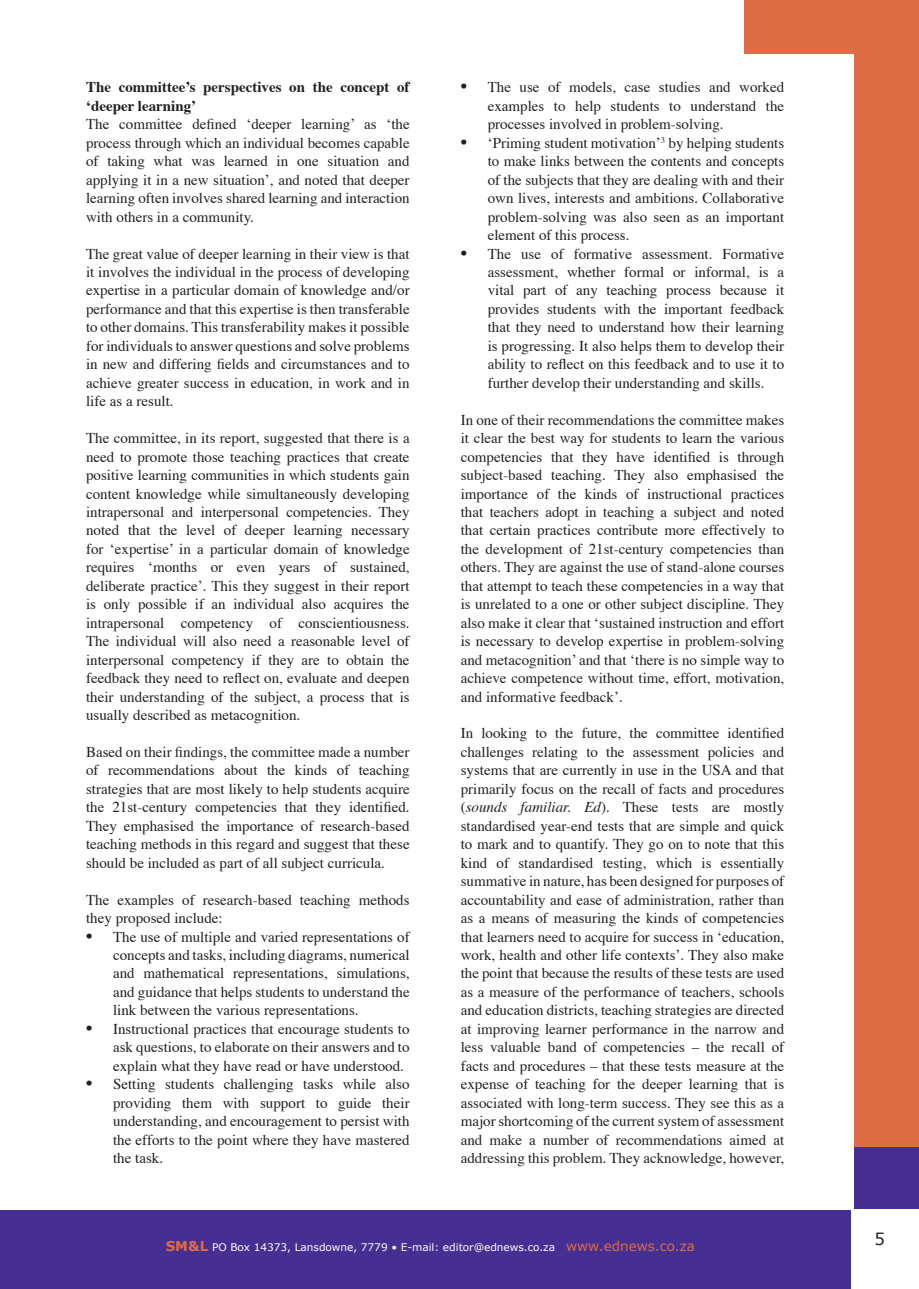
<style>
.page{position:relative;width:919px;height:1289px;background:#fff}
.page>*{position:absolute;margin:0;border:0;box-sizing:border-box;transform-origin:0 0}
.t1{font:16.5px "Verdana";color:#231f20}
.t2{font:15px/18.5px "Times";color:#231f20;text-align:justify}
.t3{font:700 15px/18.5px "Times";color:#231f20}
.t4{font:10.5px "Verdana";color:#fff}
.s1{font-size:18px}
.s2{font-style:italic}
.s3{font-weight:700;font-size:13.5px;color:#de6c45}
.s4{font-size:13.5px;color:#de6c45}
</style>
<div class="page">
<div style="left:744px;top:0;width:174px;height:1288px;background:#de6c45"></div>
<div style="left:847px;top:1147px;width:71px;height:141px;background:#452f92"></div>
<div style="left:0;top:1209px;width:918px;height:79px;background:#452f92"></div>
<div style="left:0;top:0;width:853px;height:1209px;background:#fff"></div>
<div style="left:851px;top:1209px;width:67px;height:79px;background:#fff"></div>
<div style="left:744px;top:0;width:174px;height:53px;background:#de6c45"></div>
<p class="t3" style="left:86px;top:76px;width:325px">The committee’s perspectives on the concept of ‘deeper learning’</p>
<p class="t2" style="left:86px;top:114px;width:325px">The committee defined ‘deeper learning’ as ‘the process through which an individual becomes capable of taking what was learned in one situation and applying it in a new situation’, and noted that deeper learning often involves shared learning and interaction with others in a community.</p>
<p class="t2" style="left:86px;top:243px;width:325px">The great value of deeper learning in their view is that it involves the individual in the process of developing expertise in a particular domain of knowledge and/or performance and that this expertise is then transferable to other domains. This transferability makes it possible for individuals to answer questions and solve problems in new and differing fields and circumstances and to achieve greater success in education, in work and in life as a result.</p>
<p class="t2" style="left:86px;top:427px;width:325px">The committee, in its report, suggested that there is a need to promote those teaching practices that create positive learning communities in which students gain content knowledge while simultaneously developing intrapersonal and interpersonal competencies. They noted that the level of deeper learning necessary for ‘expertise’ in a particular domain of knowledge requires ‘months or even years of sustained, deliberate practice’. This they suggest in their report is only possible if an individual also acquires the intrapersonal competency of conscientiousness.<br>The individual will also need a reasonable level of interpersonal competency if they are to obtain the feedback they need to reflect on, evaluate and deepen their understanding of the subject, a process that is usually described as metacognition.</p>
<p class="t2" style="left:86px;top:741px;width:325px">Based on their findings, the committee made a number of recommendations about the kinds of teaching strategies that are most likely to help students acquire the 21st-century competencies that they identified.<br>They emphasised the importance of research-based teaching methods in this regard and suggest that these should be included as part of all subject curricula.</p>
<p class="t2" style="left:86px;top:889px;width:325px">The examples of research-based teaching methods they proposed include:</p>
<p class="t2" style="left:113px;top:926px;width:298px;text-indent:-27px"><span class="s1">•</span> The use of multiple and varied representations of concepts and tasks, including diagrams, numerical and mathematical representations, simulations, and guidance that helps students to understand the link between the various representations.</p>
<p class="t2" style="left:113px;top:1018px;width:298px;text-indent:-27px"><span class="s1">•</span> Instructional practices that encourage students to ask questions, to elaborate on their answers and to explain what they have read or have understood.</p>
<p class="t2" style="left:113px;top:1073px;width:298px;text-indent:-27px"><span class="s1">•</span> Setting students challenging tasks while also providing them with support to guide their understanding, and encouragement to persist with the efforts to the point where they have mastered the task.</p>
<p class="t2" style="left:487px;top:77px;width:298px;text-indent:-27px"><span class="s1">•</span> The use of models, case studies and worked examples to help students to understand the processes involved in problem-solving.</p>
<p class="t2" style="left:487px;top:132px;width:298px;text-indent:-27px"><span class="s1">•</span> ‘Priming student motivation’<sup>3</sup> by helping students to make links between the contents and concepts of the subjects that they are dealing with and their own lives, interests and ambitions. Collaborative problem-solving was also seen as an important element of this process.</p>
<p class="t2" style="left:487px;top:243px;width:298px;text-indent:-27px"><span class="s1">•</span> The use of formative assessment. Formative assessment, whether formal or informal, is a vital part of any teaching process because it provides students with the important feedback that they need to understand how their learning is progressing. It also helps them to develop their ability to reflect on this feedback and to use it to further develop their understanding and skills.</p>
<p class="t2" style="left:460px;top:409px;width:325px">In one of their recommendations the committee makes it clear the best way for students to learn the various competencies that they have identified is through subject-based teaching. They also emphasised the importance of the kinds of instructional practices that teachers adopt in teaching a subject and noted that certain practices contribute more effectively to the development of 21st-century competencies than others. They are against the use of stand-alone courses that attempt to teach these competencies in a way that is unrelated to a one or other subject discipline. They also make it clear that ‘sustained instruction and effort is necessary to develop expertise in problem-solving and metacognition’ and that ‘there is no simple way to achieve competence without time, effort, motivation, and informative feedback’.</p>
<p class="t2" style="left:460px;top:723px;width:325px">In looking to the future, the committee identified challenges relating to the assessment policies and systems that are currently in use in the USA and that primarily focus on the recall of facts and procedures (<span class="s2">sounds familiar. Ed</span>). These tests are mostly standardised year-end tests that are simple and quick to mark and to quantify. They go on to note that this kind of standardised testing, which is essentially summative in nature, has been designed for purposes of accountability and ease of administration, rather than as a means of measuring the kinds of competencies that learners need to acquire for success in ‘education, work, health and other life contexts’. They also make the point that because the results of these tests are used as a measure of the performance of teachers, schools and education districts, teaching strategies are directed at improving learner performance in the narrow and less valuable band of competencies – the recall of facts and procedures – that these tests measure at the expense of teaching for the deeper learning that is associated with long-term success. They see this as a major shortcoming of the current system of assessment and make a number of recommendations aimed at addressing this problem. They acknowledge, however,</p>
<p class="t4" style="left:166px;top:1239px;width:531px"><span class="s3">SM&amp;L</span> PO Box 14373, Lansdowne, 7779 • E-mail: editor@ednews.co.za <span class="s4">www.ednews.co.za</span></p>
<p class="t1" style="left:874px;top:1227px;width:12px">5</p>
</div>
